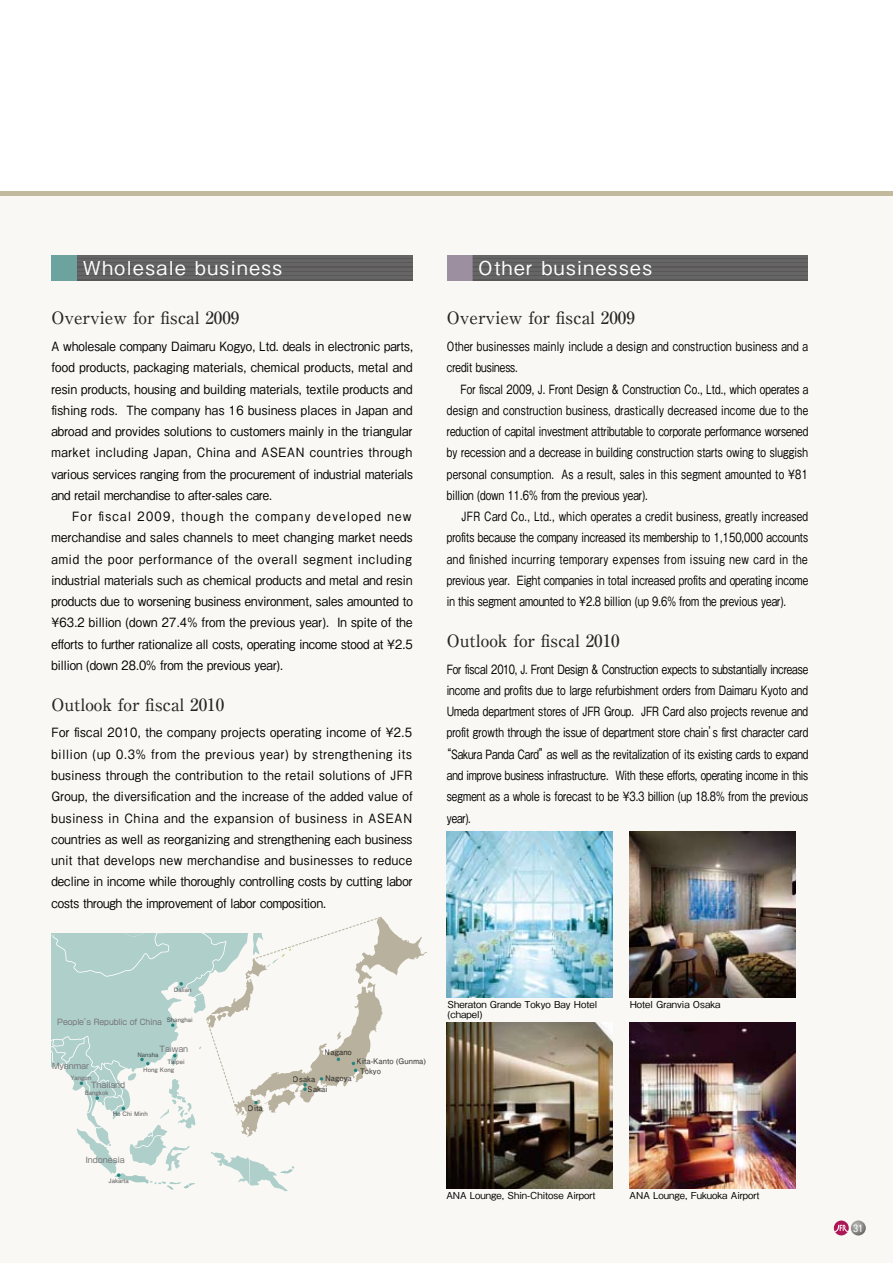
<style>
.page{position:relative;width:893px;height:1263px;background:#fff}
.page>*{position:absolute;margin:0;border:0;box-sizing:border-box;transform-origin:0 0}
.t1{font:500 19.2px "Gothic BBB Pro";letter-spacing:.08em;color:#fff}
.t2{font:500 16.95px "Ryumin Pro";color:rgb(0 0 0/.85)}
.t3{font:500 12.75px/21.3px "Gothic BBB Pro";color:#000;text-align:justify;scale:.9 1}
.t4{font:500 12.75px/21.3px "Gothic BBB Pro";color:#000;text-align:justify;scale:.78 1}
.t5{font:500 12.75px/21.3px "Gothic BBB Pro";letter-spacing:.03em;color:#000;scale:.78 1}
.t6{font:condensed 10.65px "Helvetica Neue";color:#fff}
.t7{font:500 9.6px/10.6px "Gothic BBB Pro";color:#000}
.t8{font:7.95px "Shin Go Pro";color:#727172}
.t9{font:7.95px "Shin Go Pro";color:#727172;scale:.95 1}
.t10{font:700 7.65px "Futo Go B101 Pro";color:#595757}
.t11{font:700 6px "Futo Go B101 Pro";color:#727172}
</style>
<div class="page">
<div style="left:0;top:196px;width:893px;height:1067px;background:#f9f8f4"></div>
<div style="left:0;top:191px;width:893px;height:5px;background:#c2ba9c"></div>
<div style="left:77px;top:255px;width:336px;height:26px;background:linear-gradient(to right,#5d5c5c,#5d5c5c)"></div>
<hr style="left:77px;top:255px;width:336px;height:2px;background:#666565">
<hr style="left:77px;top:259px;width:336px;height:3px;background:#666565">
<hr style="left:77px;top:264px;width:336px;height:2px;background:#666565">
<hr style="left:77px;top:268px;width:336px;height:2px;background:#666565">
<hr style="left:77px;top:272px;width:336px;height:2px;background:#666565">
<hr style="left:77px;top:276px;width:336px;height:3px;background:#666565">
<div style="left:51px;top:255px;width:26px;height:26px;background:#6ca39e"></div>
<div style="left:472px;top:255px;width:336px;height:26px;background:linear-gradient(to right,#5d5c5c,#5d5c5c)"></div>
<hr style="left:472px;top:255px;width:336px;height:2px;background:#666565">
<hr style="left:472px;top:259px;width:336px;height:3px;background:#666565">
<hr style="left:472px;top:264px;width:336px;height:2px;background:#666565">
<hr style="left:472px;top:268px;width:336px;height:2px;background:#666565">
<hr style="left:472px;top:272px;width:336px;height:2px;background:#666565">
<hr style="left:472px;top:276px;width:336px;height:3px;background:#666565">
<div style="left:447px;top:255px;width:25px;height:26px;background:#9c90a0"></div>
<img style="left:447px;top:831px;width:166px;height:166px">
<img style="left:447px;top:1023px;width:166px;height:166px">
<img style="left:630px;top:831px;width:166px;height:166px">
<img style="left:630px;top:1023px;width:166px;height:165px">
<svg style="left:834px;top:1220px;width:15px;height:15px"></svg>
<svg style="left:835px;top:1225px;width:13px;height:7px"></svg>
<svg style="left:851px;top:1220px;width:15px;height:15px"></svg>
<svg style="left:51px;top:917px;width:376px;height:274px"></svg>
<h1 class="t1" style="left:83px;top:253px;width:201px">Wholesale business</h1>
<h1 class="t1" style="left:478px;top:253px;width:175px">Other businesses</h1>
<h2 class="t2" style="left:51px;top:305px;width:189px">Overview for fiscal 2009</h2>
<p class="t3" style="left:51px;top:334px;width:403px">A wholesale company Daimaru Kogyo, Ltd. deals in electronic parts, food products, packaging materials, chemical products, metal and resin products, housing and building materials, textile products and fishing rods. The company has 16 business places in Japan and abroad and provides solutions to customers mainly in the triangular market including Japan, China and ASEAN countries through various services ranging from the procurement of industrial materials and retail merchandise to after-sales care.</p>
<p class="t3" style="left:51px;top:504px;width:403px;text-indent:21px">For fiscal 2009, though the company developed new merchandise and sales channels to meet changing market needs amid the poor performance of the overall segment including industrial materials such as chemical products and metal and resin products due to worsening business environment, sales amounted to ¥63.2 billion (down 27.4% from the previous year). In spite of the efforts to further rationalize all costs, operating income stood at ¥2.5 billion (down 28.0% from the previous year).</p>
<h2 class="t2" style="left:51px;top:691px;width:174px">Outlook for fiscal 2010</h2>
<p class="t3" style="left:51px;top:720px;width:403px">For fiscal 2010, the company projects operating income of ¥2.5 billion (up 0.3% from the previous year) by strengthening its business through the contribution to the retail solutions of JFR Group, the diversification and the increase of the added value of business in China and the expansion of business in ASEAN countries as well as reorganizing and strengthening each business unit that develops new merchandise and businesses to reduce decline in income while thoroughly controlling costs by cutting labor costs through the improvement of labor composition.</p>
<h2 class="t2" style="left:447px;top:305px;width:189px">Overview for fiscal 2009</h2>
<p class="t5" style="left:447px;top:334px;width:465px">Other businesses mainly include a design and construction business and a credit business.</p>
<p class="t4" style="left:447px;top:376px;width:465px;text-indent:14px">For fiscal 2009, J. Front Design &amp; Construction Co., Ltd., which operates a design and construction business, drastically decreased income due to the reduction of capital investment attributable to corporate performance worsened by recession and a decrease in building construction starts owing to sluggish personal consumption. As a result, sales in this segment amounted to ¥81 billion (down 11.6% from the previous year).</p>
<p class="t4" style="left:447px;top:504px;width:465px;text-indent:15px">JFR Card Co., Ltd., which operates a credit business, greatly increased profits because the company increased its membership to 1,150,000 accounts and finished incurring temporary expenses from issuing new card in the previous year. Eight companies in total increased profits and operating income in this segment amounted to ¥2.8 billion (up 9.6% from the previous year).</p>
<h2 class="t2" style="left:447px;top:627px;width:174px">Outlook for fiscal 2010</h2>
<p class="t4" style="left:447px;top:657px;width:465px">For fiscal 2010, J. Front Design &amp; Construction expects to substantially increase</p>
<p class="t4" style="left:447px;top:678px;width:465px">income and profits due to large refurbishment orders from Daimaru Kyoto and</p>
<p class="t4" style="left:447px;top:699px;width:465px">Umeda department stores of JFR Group. JFR Card also projects revenue and</p>
<p class="t4" style="left:447px;top:720px;width:465px">profit growth through the issue of department store chain’s first character card</p>
<p class="t4" style="left:441px;top:742px;width:472px">“Sakura Panda Card”as well as the revitalization of its existing cards to expand</p>
<p class="t4" style="left:447px;top:763px;width:465px">and improve business infrastructure. With these efforts, operating income in this</p>
<p class="t4" style="left:447px;top:784px;width:465px">segment as a whole is forecast to be ¥3.3 billion (up 18.8% from the previous</p>
<p class="t4" style="left:447px;top:805px;width:32px">year).</p>
<p class="t11" style="left:174px;top:985px;width:19px">Dalian</p>
<p class="t11" style="left:167px;top:1015px;width:27px">Shanghai</p>
<p class="t9" style="left:57px;top:1015px;width:112px">People’s Republic of China</p>
<p class="t8" style="left:52px;top:1059px;width:39px">Myanmar</p>
<p class="t11" style="left:70px;top:1073px;width:22px">Yangon</p>
<p class="t11" style="left:85px;top:1088px;width:25px">Bangkok</p>
<p class="t8" style="left:91px;top:1079px;width:36px">Thailand</p>
<p class="t8" style="left:160px;top:1042px;width:30px">Taiwan</p>
<p class="t10" style="left:325px;top:1046px;width:29px">Nagano</p>
<p class="t11" style="left:137px;top:1049px;width:23px">Nansha</p>
<p class="t11" style="left:143px;top:1065px;width:32px">Hong Kong</p>
<p class="t10" style="left:360px;top:1064px;width:23px">Tokyo</p>
<p class="t10" style="left:357px;top:1055px;width:71px">Kita-Kanto (Gunma)</p>
<p class="t11" style="left:167px;top:1057px;width:19px">Taipei</p>
<p class="t10" style="left:293px;top:1073px;width:24px">Osaka</p>
<p class="t10" style="left:325px;top:1072px;width:28px">Nagoya</p>
<p class="t10" style="left:308px;top:1083px;width:21px">Sakai</p>
<p class="t11" style="left:113px;top:1109px;width:37px">Ho Chi Minh</p>
<p class="t8" style="left:86px;top:1153px;width:41px">Indonesia</p>
<p class="t11" style="left:109px;top:1175px;width:22px">Jakarta</p>
<p class="t10" style="left:248px;top:1102px;width:16px">Oita</p>
<p class="t7" style="left:447px;top:998px;width:151px">Sheraton Grande Tokyo Bay Hotel (chapel)</p>
<p class="t7" style="left:446px;top:1188px;width:151px">ANA Lounge, Shin-Chitose Airport</p>
<p class="t7" style="left:630px;top:998px;width:92px">Hotel Granvia Osaka</p>
<p class="t7" style="left:630px;top:1188px;width:131px">ANA Lounge, Fukuoka Airport</p>
<p class="t6" style="left:853px;top:1222px;width:12px">31</p>
</div>
